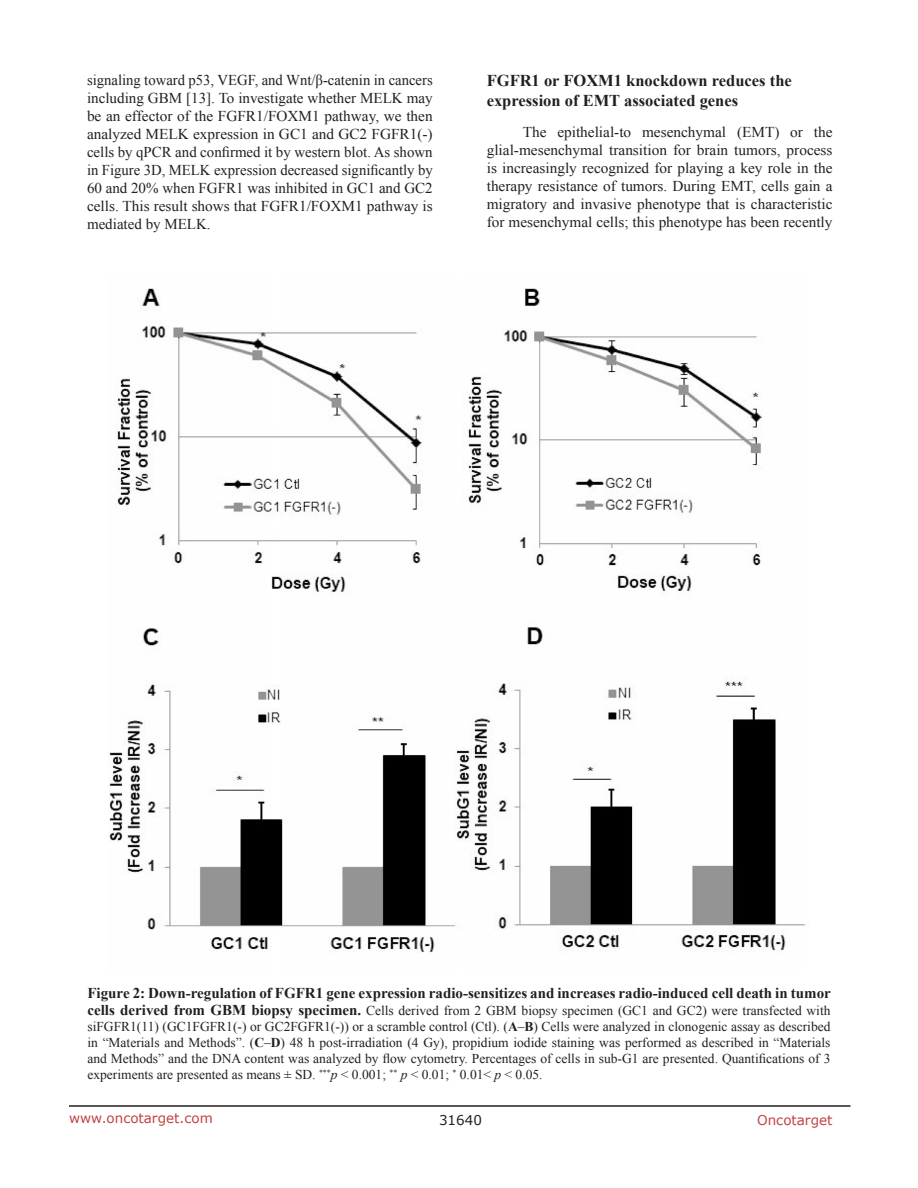
<style>
.page{position:relative;width:918px;height:1188px;background:#fff}
.page>*{position:absolute;margin:0;border:0;box-sizing:border-box;transform-origin:0 0}
.sub_heading_1{font:700 16.5px/19.8px "Times New Roman";color:#231f20}
.BodyText{font:15px/18px "Times New Roman";color:#231f20;text-align:justify}
.Figuretrx{font:700 15px "Times New Roman";color:#231f20}
.Figuretrx-2{font:13.5px/16.2px "Times New Roman";color:#231f20;text-align:justify}
.t1{font:13.5px "Verdana";color:#c24141}
.t2{font:13.5px "Verdana";color:#231f20}
.s1{font-weight:700;font-size:15px}
.s2{font-weight:700}
.s3{font-style:italic}
</style>
<div class="page">
<hr style="left:69px;top:1105px;width:781px;height:2px;background:#231f20">
<img style="left:109px;top:288px;width:697px;height:665px">
<p class="BodyText" style="left:87px;top:71px;width:347px">signaling toward p53, VEGF, and Wnt/β-catenin in cancers including GBM [13]. To investigate whether MELK may be an effector of the FGFR1/FOXM1 pathway, we then analyzed MELK expression in GC1 and GC2 FGFR1(-) cells by qPCR and confirmed it by western blot. As shown in Figure 3D, MELK expression decreased significantly by 60 and 20% when FGFR1 was inhibited in GC1 and GC2 cells. This result shows that FGFR1/FOXM1 pathway is mediated by MELK.</p>
<p class="sub_heading_1" style="left:487px;top:70px;width:307px">FGFR1 or FOXM1 knockdown reduces the expression of EMT associated genes</p>
<p class="BodyText" style="left:487px;top:123px;width:347px;text-indent:36px">The epithelial-to mesenchymal (EMT) or the glial-mesenchymal transition for brain tumors, process is increasingly recognized for playing a key role in the therapy resistance of tumors. During EMT, cells gain a migratory and invasive phenotype that is characteristic for mesenchymal cells; this phenotype has been recently</p>
<p class="Figuretrx" style="left:87px;top:983px;width:745px">Figure 2: Down-regulation of FGFR1 gene expression radio-sensitizes and increases radio-induced cell death in tumor</p>
<p class="Figuretrx-2" style="left:87px;top:1002px;width:745px"><span class="s1">cells derived from GBM biopsy specimen.</span> Cells derived from 2 GBM biopsy specimen (GC1 and GC2) were transfected with siFGFR1(11) (GC1FGFR1(-) or GC2FGFR1(-)) or a scramble control (Ctl). (<span class="s2">A</span>–<span class="s2">B</span>) Cells were analyzed in clonogenic assay as described in “Materials and Methods”. (<span class="s2">C</span>–<span class="s2">D</span>) 48 h post-irradiation (4 Gy), propidium iodide staining was performed as described in “Materials and Methods” and the DNA content was analyzed by flow cytometry. Percentages of cells in sub-G1 are presented. Quantifications of 3 experiments are presented as means ± SD. <sup>***</sup><span class="s3">p</span> &lt; 0.001; <sup>**</sup> <span class="s3">p</span> &lt; 0.01; <sup>*</sup> 0.01&lt; <span class="s3">p</span> &lt; 0.05.</p>
<p class="t1" style="left:69px;top:1109px;width:145px">www.oncotarget.com</p>
<p class="t2" style="left:439px;top:1111px;width:44px">31640</p>
<p class="t1" style="left:757px;top:1111px;width:77px">Oncotarget</p>
</div>
